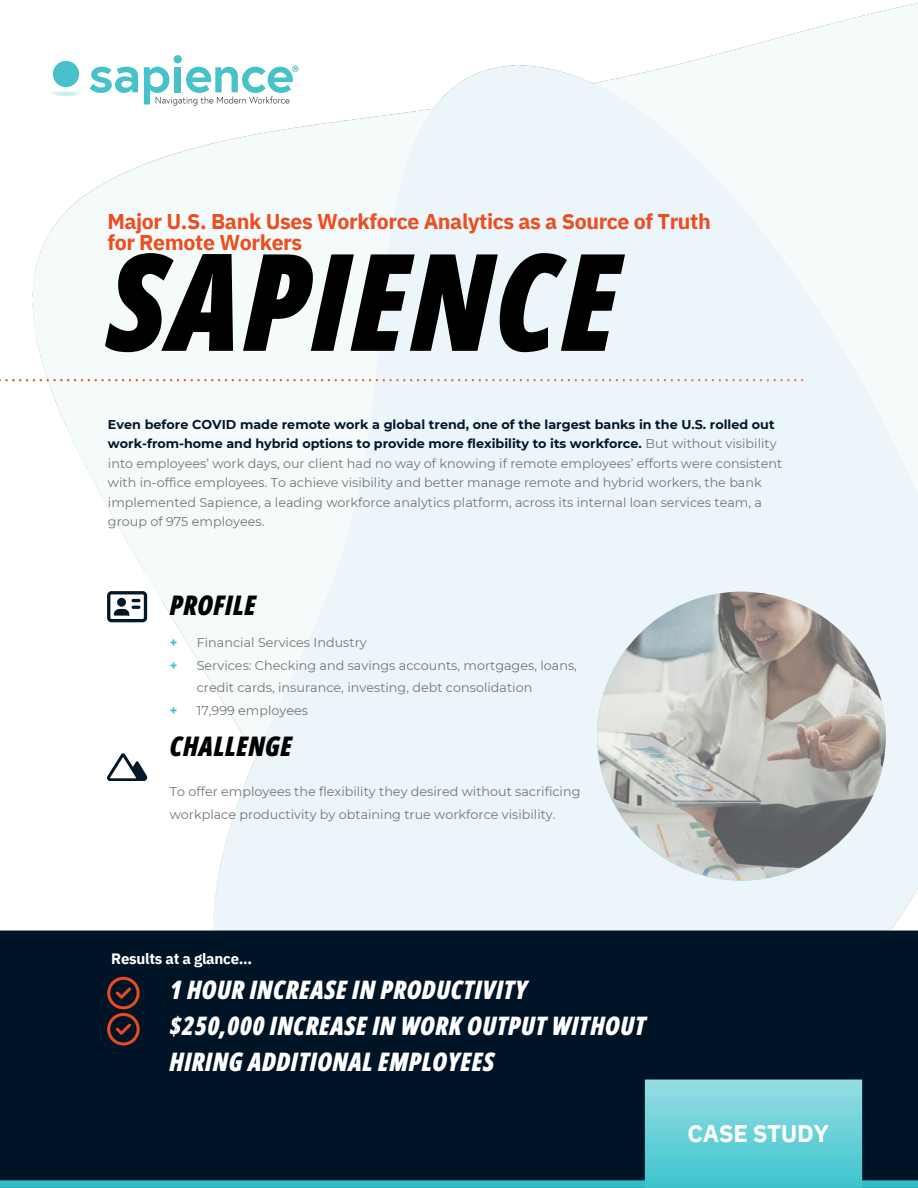
<style>
.page{position:relative;width:918px;height:1188px;background:#fff}
.page>*{position:absolute;margin:0;border:0;box-sizing:border-box;transform-origin:0 0}
.t1{font:italic 800 135px "Open Sans Condensed";letter-spacing:.02em;color:#000}
.t2{font:italic 800 27px "Open Sans Condensed";letter-spacing:.02em;color:#000}
.t3{font:italic 800 25.5px/36px "Open Sans Condensed";letter-spacing:.02em;color:#fff}
.t4{font:700 24px "IBM Plex Sans";letter-spacing:-.02em;color:#fff}
.t5{font:700 21.3px "IBM Plex Sans";letter-spacing:-.02em;color:#ec4e20}
.t6{font:700 15px "IBM Plex Sans";letter-spacing:-.02em;color:#fff}
.t7{font:12.75px/22.5px "Montserrat";color:#757575}
.t8{font:700 12.75px "Montserrat";color:#02182b}
.t9{font:700 12.75px/22.5px "Montserrat";color:#33c2cc}
.s1{font-weight:400;color:#757575}
</style>
<div class="page">
<img style="left:0;top:3px;width:918px;height:921px">
<img style="left:597px;top:592px;width:289px;height:288px;border-radius:50%">
<svg style="left:107px;top:591px;width:40px;height:31px"></svg>
<svg style="left:107px;top:753px;width:40px;height:28px"></svg>
<img style="left:0;top:924px;width:918px;height:264px">
<p class="t5" style="left:107px;top:207px;width:605px">Major U.S. Bank Uses Workforce Analytics as a Source of Truth</p>
<h4 class="t5" style="left:107px;top:228px;width:196px">for Remote Workers</h4>
<h1 class="t1" style="left:107px;top:207px;width:512px">SAPIENCE</h1>
<h4 class="t8" style="left:108px;top:416px;width:668px">Even before COVID made remote work a global trend, one of the largest banks in the U.S. rolled out</h4>
<p class="t8" style="left:108px;top:435px;width:670px">work-from-home and hybrid options to provide more flexibility to its workforce. <span class="s1">But without visibility</span></p>
<p class="t7" style="left:108px;top:452px;width:676px">into employees’ work days, our client had no way of knowing if remote employees’ efforts were consistent</p>
<p class="t7" style="left:108px;top:471px;width:655px">with in-office employees. To achieve visibility and better manage remote and hybrid workers, the bank</p>
<p class="t7" style="left:108px;top:492px;width:655px">implemented Sapience, a leading workforce analytics platform, across its internal loan services team, a</p>
<p class="t7" style="left:108px;top:511px;width:158px">group of 975 employees.</p>
<p class="t2" style="left:170px;top:586px;width:87px">PROFILE</p>
<p class="t9" style="left:170px;top:631px;width:9px">+ +</p>
<h2 class="t9" style="left:170px;top:699px;width:9px">+</h2>
<p class="t7" style="left:197px;top:631px;width:382px">Financial Services Industry<br>Services: Checking and savings accounts, mortgages, loans, credit cards, insurance, investing, debt consolidation<br>17,999 employees</p>
<h2 class="t2" style="left:170px;top:727px;width:124px">CHALLENGE</h2>
<p class="t7" style="left:170px;top:779px;width:412px;line-height:23.7px">To offer employees the flexibility they desired without sacrificing workplace productivity by obtaining true workforce visibility.</p>
<p class="t6" style="left:111px;top:949px;width:143px">Results at a glance...</p>
<p class="t3" style="left:169px;top:971px;width:478px">1 HOUR INCREASE IN PRODUCTIVITY<br>$250,000 INCREASE IN WORK OUTPUT WITHOUT<br>HIRING ADDITIONAL EMPLOYEES</p>
<p class="t4" style="left:688px;top:1117px;width:143px">CASE STUDY</p>
</div>
